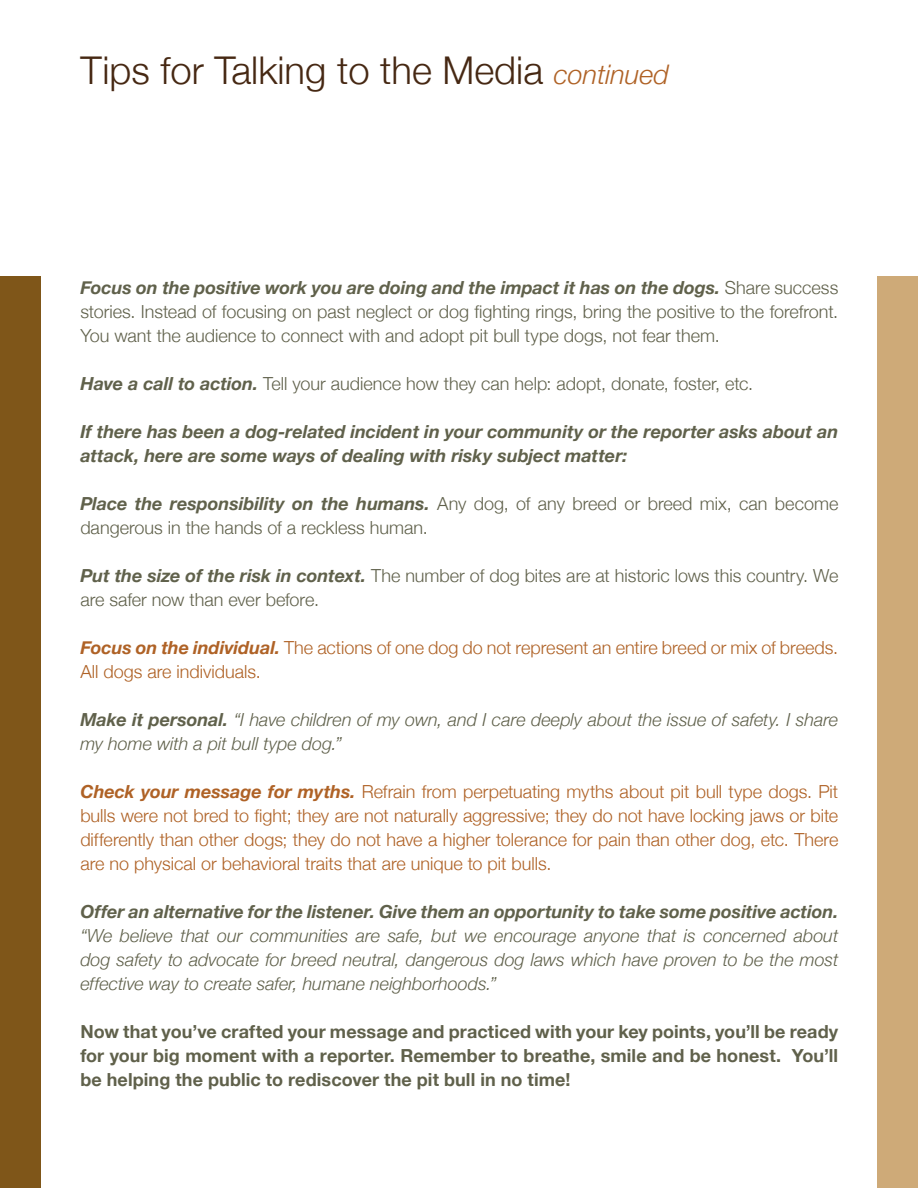
<style>
.page{position:relative;width:918px;height:1188px;background:#fff}
.page>*{position:absolute;margin:0;border:0;box-sizing:border-box;transform-origin:0 0}
.t1{font:300 38.25px "Helvetica Neue";color:#462813}
.t2{font:300 18px/24px "Helvetica Neue";color:#60614b}
.t3{font:300 18px/24px "Helvetica Neue";color:#af6226}
.t4{font:italic 300 18px/24px "Helvetica Neue";letter-spacing:-.005em;color:#60614b}
.t5{font:italic 700 18px/24px "Helvetica Neue";color:#60614b}
.t6{font:700 18px/24px "Helvetica Neue";letter-spacing:.005em;color:#60614b;text-align:justify}
.s1{font-style:italic;font-size:27px;color:#af6226}
.s2{font-weight:700;font-style:italic}
.s3{font-weight:700}
</style>
<div class="page">
<div style="left:0;top:276px;width:40px;height:912px;background:#7f5619"></div>
<div style="left:878px;top:276px;width:40px;height:912px;background:#ceaa78"></div>
<h1 class="t1" style="left:80px;top:47px;width:590px">Tips for Talking to the Media <span class="s1">continued</span></h1>
<p class="t2" style="left:80px;top:275px;width:760px;text-align:justify"><span class="s2">Focus on the positive work you are doing and the impact it has on the dogs.</span> Share success stories. Instead of focusing on past neglect or dog fighting rings, bring the positive to the forefront.<br>You want the audience to connect with and adopt pit bull type dogs, not fear them.</p>
<p class="t2" style="left:80px;top:371px;width:674px"><span class="s2">Have a call to action.</span> Tell your audience how they can help: adopt, donate, foster, etc.</p>
<p class="t5" style="left:80px;top:419px;width:760px">If there has been a dog-related incident in your community or the reporter asks about an attack, here are some ways of dealing with risky subject matter:</p>
<p class="t2" style="left:80px;top:491px;width:760px"><span class="s2">Place the responsibility on the humans.</span> Any dog, of any breed or breed mix, can become dangerous in the hands of a reckless human.</p>
<p class="t2" style="left:80px;top:563px;width:760px"><span class="s2">Put the size of the risk in context.</span> The number of dog bites are at historic lows this country. We are safer now than ever before.</p>
<p class="t3" style="left:80px;top:635px;width:759px"><span class="s2">Focus on the individual.</span> The actions of one dog do not represent an entire breed or mix of breeds.<br>All dogs are individuals.</p>
<p class="t4" style="left:80px;top:707px;width:759px"><span class="s3">Make it personal.</span> “I have children of my own, and I care deeply about the issue of safety. I share my home with a pit bull type dog.”</p>
<p class="t3" style="left:80px;top:779px;width:760px;text-align:justify"><span class="s2">Check your message for myths.</span> Refrain from perpetuating myths about pit bull type dogs. Pit bulls were not bred to fight; they are not naturally aggressive; they do not have locking jaws or bite differently than other dogs; they do not have a higher tolerance for pain than other dog, etc. There are no physical or behavioral traits that are unique to pit bulls.</p>
<p class="t5" style="left:80px;top:899px;width:760px">Offer an alternative for the listener. Give them an opportunity to take some positive action.</p>
<p class="t4" style="left:80px;top:923px;width:760px;text-align:justify">“We believe that our communities are safe, but we encourage anyone that is concerned about dog safety to advocate for breed neutral, dangerous dog laws which have proven to be the most effective way to create safer, humane neighborhoods.”</p>
<p class="t6" style="left:80px;top:1019px;width:759px">Now that you’ve crafted your message and practiced with your key points, you’ll be ready for your big moment with a reporter. Remember to breathe, smile and be honest. You’ll be helping the public to rediscover the pit bull in no time!</p>
</div>
